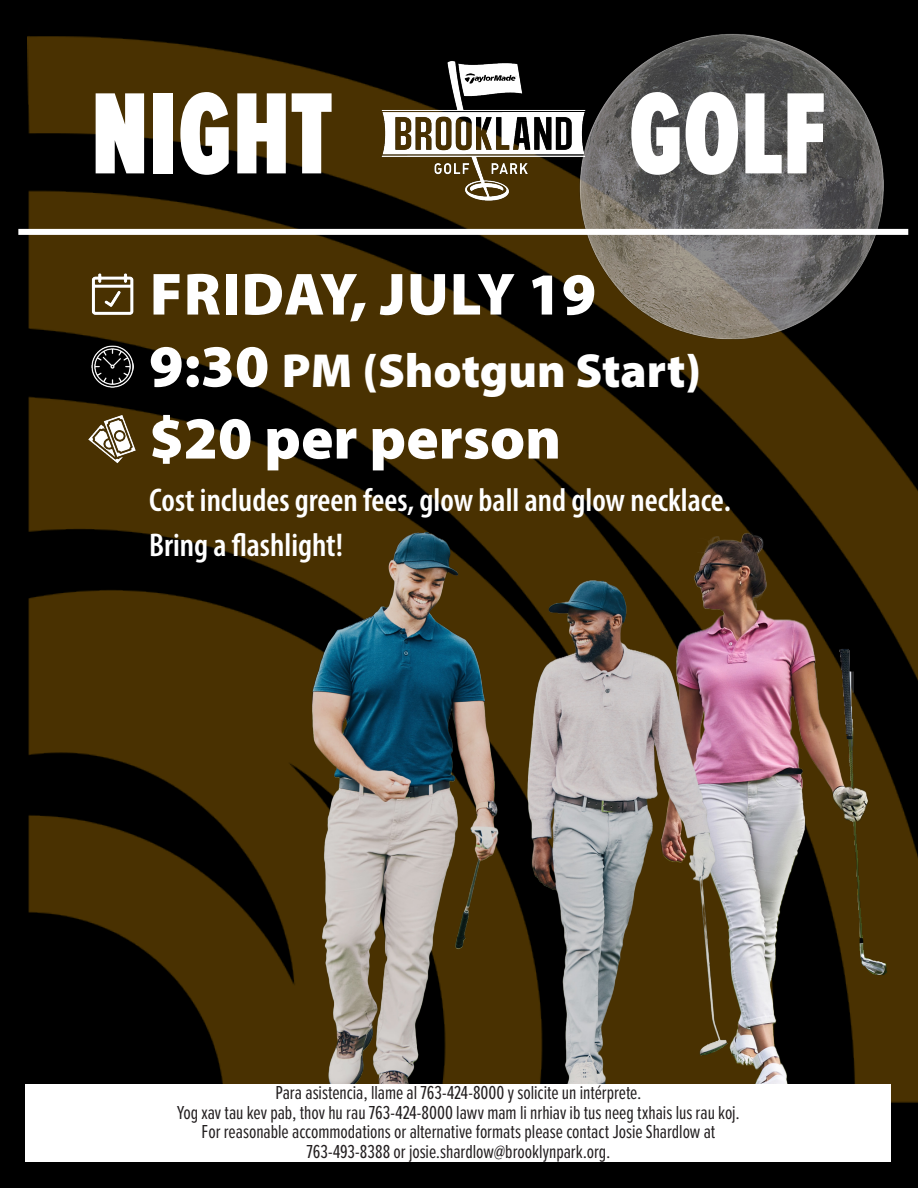
<style>
.page{position:relative;width:918px;height:1188px;background:#000}
.page>*{position:absolute;margin:0;border:0;box-sizing:border-box;transform-origin:0 0}
.t1{font:900 120px "Proxima Nova Ex Cn";letter-spacing:.01em;color:#fff;scale:.9 1}
.t2{font:900 60px "Myriad Pro";letter-spacing:.02em;color:#fff}
.t3{font:900 60px "Myriad Pro";color:#fff}
.t4{font:900 48px "Myriad Pro";color:#fff}
.t5{font:600 condensed 33px "Myriad Pro";color:#fff}
.t6{font:19.5px "Proxima Nova Ex Cn";letter-spacing:-.005em;color:#231f20}
.s1{font-size:60px}
</style>
<div class="page">
<img style="left:27px;top:36px;width:891px;height:1067px">
<img style="left:570px;top:34px;width:348px;height:329px">
<img style="left:303px;top:519px;width:604px;height:584px">
<img style="left:377px;top:34px;width:212px;height:193px">
<div style="left:18px;top:229px;width:890px;height:6px;background:#fff"></div>
<div style="left:26px;top:1084px;width:865px;height:78px;background:#fff"></div>
<img style="left:92px;top:273px;width:42px;height:42px">
<img style="left:92px;top:346px;width:41px;height:41px">
<img style="left:87px;top:415px;width:49px;height:49px">
<p class="t1" style="left:91px;top:67px;width:271px">NIGHT</p>
<p class="t1" style="left:629px;top:67px;width:220px">GOLF</p>
<p class="t2" style="left:150px;top:254px;width:448px">FRIDAY, JULY 19</p>
<p class="t4" style="left:149px;top:338px;width:554px"><span class="s1">9:30</span> PM (Shotgun Start)</p>
<p class="t3" style="left:149px;top:398px;width:413px">$20 per person</p>
<p class="t5" style="left:149px;top:479px;width:583px">Cost includes green fees, glow ball and glow necklace.</p>
<p class="t5" style="left:149px;top:524px;width:195px">Bring a flashlight!</p>
<p class="t6" style="left:275px;top:1079px;width:368px">Para asistencia, llame al 763-424-8000 y solicite un intérprete.</p>
<p class="t6" style="left:177px;top:1098px;width:564px">Yog xav tau kev pab, thov hu rau 763-424-8000 lawv mam li nrhiav ib tus neeg txhais lus rau koj.</p>
<p class="t6" style="left:202px;top:1118px;width:515px">For reasonable accommodations or alternative formats please contact Josie Shardlow at</p>
<p class="t6" style="left:307px;top:1137px;width:305px">763-493-8388 or josie.shardlow@brooklynpark.org.</p>
</div>
